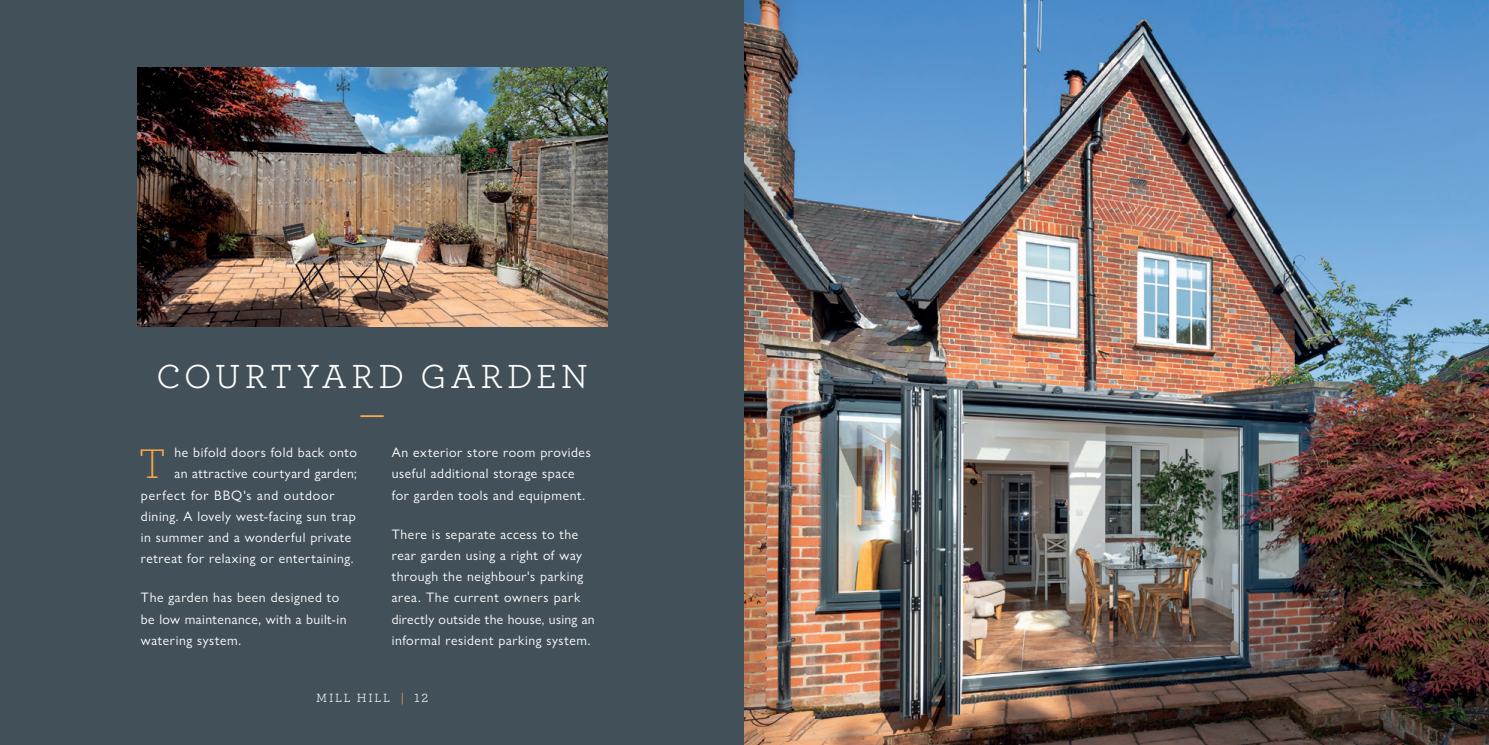
<style>
.page{position:relative;width:1489px;height:745px;background:#fff}
.page>*{position:absolute;margin:0;border:0;box-sizing:border-box;transform-origin:0 0}
.t1{font:300 43.38px "Archer";color:#f9a64a}
.t2{font:35px "Archer";letter-spacing:.12em;color:#fff}
.t3{font:35px "Archer";color:#f9a64a}
.t4{font:13.75px/21.2px "Gill Sans Nova";letter-spacing:.04em;color:#fff}
.t5{font:13.75px "Gill Sans Nova";letter-spacing:.065em;color:#fff}
.t6{font:12.5px "Archer";letter-spacing:.14em;color:#fff}
.s1{color:#f9a64a}
</style>
<div class="page">
<div style="left:0;top:0;width:744px;height:744px;background:#425159"></div>
<img style="left:137px;top:67px;width:470px;height:259px">
<img style="left:797px;top:0;width:691px;height:744px">
<img style="left:744px;top:0;width:53px;height:744px">
<h2 class="t2" style="left:156px;top:352px;width:433px">COURTYARD GARDEN</h2>
<h2 class="t3" style="left:360px;top:392px;width:26px">—</h2>
<h1 class="t1" style="left:139px;top:435px;width:29px">T</h1>
<p class="t4" style="left:174px;top:441px;width:184px">he bifold doors fold back onto</p>
<p class="t4" style="left:392px;top:441px;width:200px">An exterior store room provides useful additional storage space for garden tools and equipment.</p>
<p class="t4" style="left:392px;top:522px;width:204px">There is separate access to the rear garden using a right of way through the neighbour's parking area. The current owners park directly outside the house, using an informal resident parking system.</p>
<p class="t4" style="left:174px;top:462px;width:184px">an attractive courtyard garden;</p>
<p class="t5" style="left:141px;top:486px;width:195px">perfect for BBQ's and outdoor</p>
<p class="t4" style="left:141px;top:505px;width:216px">dining. A lovely west-facing sun trap</p>
<p class="t4" style="left:141px;top:526px;width:212px">in summer and a wonderful private</p>
<p class="t4" style="left:141px;top:547px;width:214px">retreat for relaxing or entertaining.</p>
<p class="t4" style="left:141px;top:586px;width:207px">The garden has been designed to be low maintenance, with a built-in watering system.</p>
<p class="t6" style="left:316px;top:689px;width:114px">MILL HILL <span class="s1">|</span> 12</p>
</div>
